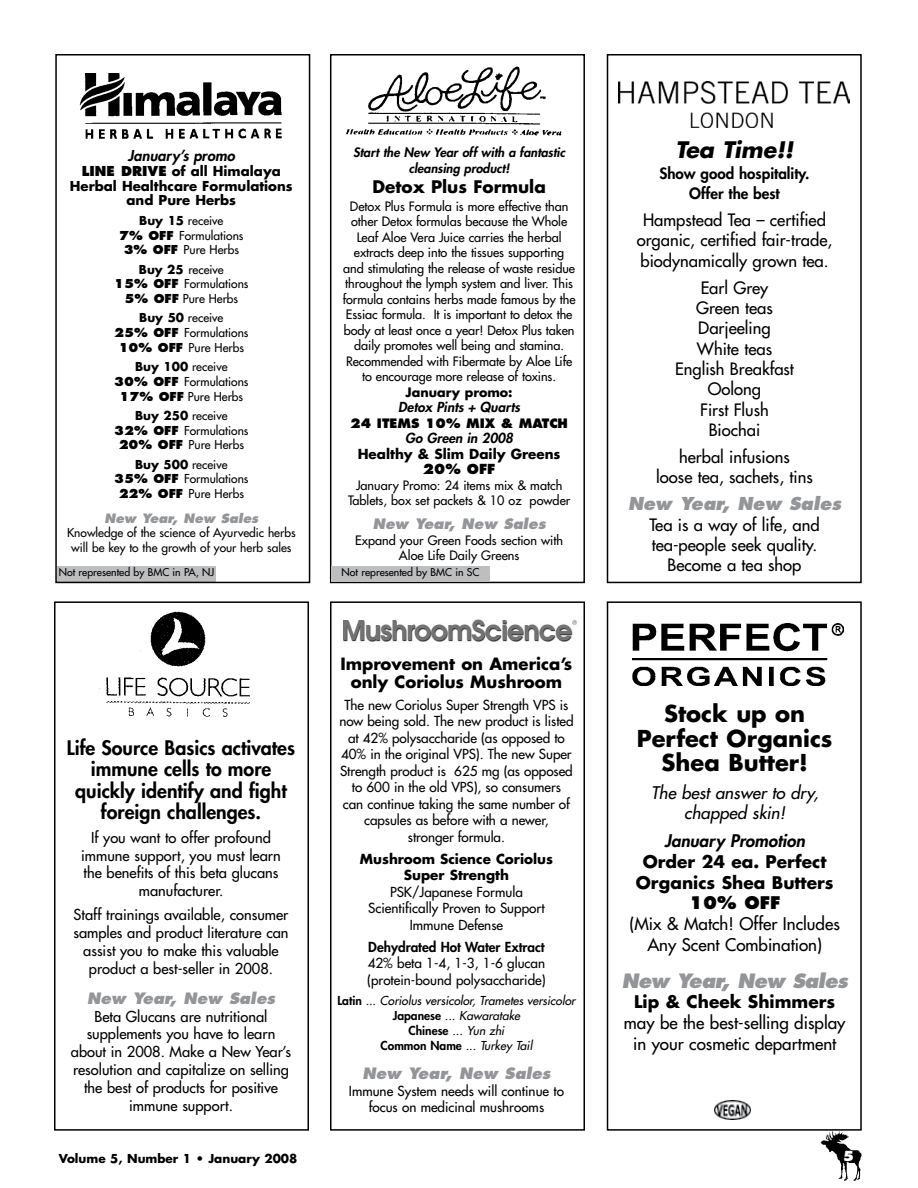
<style>
.page{position:relative;width:918px;height:1188px;background:#fff}
.page>*{position:absolute;margin:0;border:0;box-sizing:border-box;transform-origin:0 0}
.t1{font:700 22.65px/24.6px "Futura";color:#000;text-align:center}
.t2{font:italic 700 22.2px "Futura";color:#000}
.t3{font:800 19.5px/21.1px "Futura";color:#000;text-align:center}
.t4{font:italic 800 19.2px "Futura";letter-spacing:-.03em;color:#939598}
.t5{font:italic 800 17.4px "Futura";color:#939598}
.t6{font:16.95px/20.9px "Futura";color:#000;text-align:center}
.t7{font:700 16.95px/20.9px "Futura";color:#000;text-align:center}
.t8{font:italic 16.95px/20.9px "Futura";color:#000;text-align:center}
.t9{font:italic 800 16.95px "Futura";color:#000}
.t10{font:800 16.95px "Futura";color:#000}
.t11{font:16.65px/20.4px "Futura";color:#000;text-align:center}
.t12{font:700 16.5px/18px "Futura";color:#000;text-align:center}
.t13{font:italic 800 15.3px "Futura";color:#939598}
.t14{font:800 15.15px/20.4px "Futura";color:#000;text-align:center}
.t15{font:14.7px/17.9px "Futura";color:#000;text-align:center}
.t16{font:italic 800 14.7px "Futura";color:#000}
.t17{font:italic 800 14.1px "Futura";color:#939598}
.t18{font:13.5px/16.5px "Futura";letter-spacing:-.005em;color:#000;text-align:center}
.t19{font:700 13.5px/16.5px "Futura";color:#000;text-align:center}
.t20{font:italic 800 13.5px "Futura";color:#000}
.t21{font:800 13.5px "Futura";color:#000}
.t22{font:800 13.5px "Futura";color:#000}
.t23{font:800 13.5px "Futura";color:#fff}
.t24{font:700 13.35px/14.7px "Futura";color:#000;text-align:center}
.t25{font:12.6px/15.5px "Futura";letter-spacing:-.005em;color:#000;text-align:center}
.t26{font:italic 800 12.6px/15.5px "Futura";color:#000;text-align:center}
.t27{font:800 12.6px "Futura";letter-spacing:-.005em;color:#000}
.t28{font:700 12.6px "Futura";color:#000}
.t29{font:italic 800 12.45px "Futura";color:#939598}
.t30{font:12px/14.7px "Futura";color:#000;text-align:center}
.t31{font:italic 12px/15px "Futura";color:#000;text-align:center}
.t32{font:700 12px "Futura";color:#000}
.t33{font:10.5px "Futura";color:#000}
.s1{font-weight:800}
.s2{font-weight:700}
.s3{font-weight:800;font-style:normal}
</style>
<div class="page">
<img style="left:79px;top:73px;width:203px;height:66px">
<img style="left:346px;top:66px;width:216px;height:70px">
<img style="left:632px;top:624px;width:211px;height:61px">
<img style="left:820px;top:1131px;width:42px;height:50px">
<div style="left:57px;top:567px;width:159px;height:15px;background:#bcbec0"></div>
<div style="left:330px;top:601px;width:255px;height:530px;border:2px solid #000"></div>
<div style="left:330px;top:54px;width:255px;height:529px;border:2px solid #000"></div>
<div style="left:607px;top:54px;width:255px;height:529px;border:2px solid #000"></div>
<div style="left:55px;top:54px;width:255px;height:529px;border:2px solid #000"></div>
<div style="left:54px;top:601px;width:255px;height:530px;border:2px solid #000"></div>
<div style="left:607px;top:601px;width:255px;height:530px;border:2px solid #000"></div>
<img style="left:343px;top:619px;width:234px;height:23px">
<img style="left:714px;top:1100px;width:37px;height:19px">
<img style="left:99px;top:611px;width:151px;height:106px">
<img style="left:618px;top:81px;width:232px;height:47px">
<div style="left:331px;top:567px;width:159px;height:15px;background:#bcbec0"></div>
<p class="t16" style="left:128px;top:146px;width:108px">January’s promo</p>
<p class="t24" style="left:70px;top:163px;width:224px"><span class="s1">LINE DRIVE</span> of all Himalaya<br>Herbal Healthcare Formulations and Pure Herbs</p>
<p class="t30" style="left:119px;top:213px;width:126px"><span class="s2">Buy 15</span> receive<br><span class="s1">7% OFF</span> Formulations<br><span class="s1">3% OFF</span> Pure Herbs</p>
<p class="t30" style="left:114px;top:262px;width:136px"><span class="s2">Buy 25</span> receive<br><span class="s1">15% OFF</span> Formulations<br><span class="s1">5% OFF</span> Pure Herbs</p>
<p class="t30" style="left:114px;top:311px;width:136px"><span class="s2">Buy 50</span> receive<br><span class="s1">25% OFF</span> Formulations<br><span class="s1">10% OFF</span> Pure Herbs</p>
<p class="t30" style="left:114px;top:359px;width:136px"><span class="s2">Buy 100</span> receive<br><span class="s1">30% OFF</span> Formulations<br><span class="s1">17% OFF</span> Pure Herbs</p>
<p class="t30" style="left:114px;top:408px;width:136px"><span class="s2">Buy 250</span> receive<br><span class="s1">32% OFF</span> Formulations<br><span class="s1">20% OFF</span> Pure Herbs</p>
<p class="t30" style="left:114px;top:457px;width:136px"><span class="s2">Buy 500</span> receive<br><span class="s1">35% OFF</span> Formulations<br><span class="s1">22% OFF</span> Pure Herbs</p>
<p class="t29" style="left:105px;top:510px;width:155px">New Year, New Sales</p>
<p class="t30" style="left:67px;top:525px;width:230px">Knowledge of the science of Ayurvedic herbs will be key to the growth of your herb sales</p>
<p class="t33" style="left:59px;top:566px;width:157px">Not represented by BMC in PA, NJ</p>
<h3 class="t3" style="left:67px;top:737px;width:230px">Life Source Basics activates immune cells to more quickly identify and fight foreign challenges.</h3>
<p class="t15" style="left:81px;top:828px;width:201px">If you want to offer profound immune support, you must learn the benefits of this beta glucans manufacturer.</p>
<p class="t15" style="left:73px;top:906px;width:217px">Staff trainings available, consumer samples and product literature can assist you to make this valuable product a best-seller in 2008.</p>
<p class="t13" style="left:87px;top:988px;width:189px">New Year, New Sales</p>
<p class="t15" style="left:71px;top:1007px;width:222px">Beta Glucans are nutritional supplements you have to learn about in 2008. Make a New Year’s resolution and capitalize on selling the best of products for positive immune support.</p>
<p class="t26" style="left:353px;top:145px;width:214px">Start the New Year off with a fantastic cleansing product!</p>
<h3 class="t7" style="left:372px;top:176px;width:175px">Detox Plus Formula</h3>
<p class="t25" style="left:343px;top:198px;width:234px">Detox Plus Formula is more effective than other Detox formulas because the Whole Leaf Aloe Vera Juice carries the herbal extracts deep into the tissues supporting and stimulating the release of waste residue throughout the lymph system and liver. This formula contains herbs made famous by the Essiac formula. It is important to detox the body at least once a year! Detox Plus taken daily promotes well being and stamina.<br>Recommended with Fibermate by Aloe Life to encourage more release of toxins.</p>
<p class="t28" style="left:406px;top:383px;width:108px">January promo:</p>
<p class="t20" style="left:398px;top:398px;width:123px">Detox Pints + Quarts</p>
<p class="t27" style="left:350px;top:415px;width:219px">24 ITEMS 10% MIX &amp; MATCH</p>
<p class="t20" style="left:405px;top:429px;width:109px">Go Green in 2008</p>
<p class="t19" style="left:358px;top:445px;width:204px">Healthy &amp; Slim Daily Greens</p>
<p class="t22" style="left:423px;top:461px;width:74px">20% OFF</p>
<p class="t25" style="left:348px;top:477px;width:224px">January Promo: 24 items mix &amp; match<br>Tablets, box set packets &amp; 10 oz powder</p>
<p class="t17" style="left:373px;top:515px;width:174px">New Year, New Sales</p>
<p class="t25" style="left:355px;top:532px;width:209px">Expand your Green Foods section with<br>Aloe Life Daily Greens</p>
<p class="t33" style="left:342px;top:566px;width:139px">Not represented by BMC in SC</p>
<h3 class="t12" style="left:341px;top:654px;width:233px">Improvement on America’s only Coriolus Mushroom</h3>
<p class="t18" style="left:339px;top:696px;width:236px">The new Coriolus Super Strength VPS is now being sold. The new product is listed at 42% polysaccharide (as opposed to 40% in the original VPS). The new Super Strength product is 625 mg (as opposed to 600 in the old VPS), so consumers<br>can continue taking the same number of capsules as before with a newer,<br>stronger formula.</p>
<p class="t19" style="left:360px;top:850px;width:194px">Mushroom Science Coriolus<br>Super Strength</p>
<p class="t18" style="left:368px;top:883px;width:178px">PSK/Japanese Formula<br>Scientifically Proven to Support<br>Immune Defense</p>
<p class="t21" style="left:368px;top:938px;width:178px">Dehydrated Hot Water Extract</p>
<p class="t18" style="left:367px;top:955px;width:180px;text-align:left">42% beta 1-4, 1-3, 1-6 glucan (protein-bound polysaccharide)</p>
<p class="t31" style="left:337px;top:993px;width:239px"><span class="s3">Latin</span> ... Coriolus versicolor, Trametes versicolor<br><span class="s3">Japanese</span> ... Kawaratake<br><span class="s3">Chinese</span> ... Yun zhi<br><span class="s3">Common Name</span> ... Turkey Tail</p>
<p class="t13" style="left:363px;top:1064px;width:189px">New Year, New Sales</p>
<p class="t18" style="left:349px;top:1082px;width:217px">Immune System needs will continue to focus on medicinal mushrooms</p>
<h2 class="t2" style="left:676px;top:135px;width:119px">Tea Time!!</h2>
<p class="t14" style="left:659px;top:163px;width:152px">Show good hospitality.<br>Offer the best</p>
<h3 class="t11" style="left:637px;top:209px;width:197px">Hampstead Tea – certified organic, certified fair-trade, biodynamically grown tea.</h3>
<h3 class="t11" style="left:675px;top:277px;width:120px">Earl Grey<br>Green teas<br>Darjeeling<br>White teas<br>English Breakfast<br>Oolong<br>First Flush<br>Biochai</h3>
<h3 class="t11" style="left:656px;top:446px;width:158px">herbal infusions<br>loose tea, sachets, tins</h3>
<h3 class="t5" style="left:628px;top:493px;width:214px">New Year, New Sales</h3>
<h3 class="t11" style="left:649px;top:514px;width:172px">Tea is a way of life, and tea-people seek quality.<br>Become a tea shop</h3>
<h1 class="t1" style="left:637px;top:701px;width:197px">Stock up on<br>Perfect Organics<br>Shea Butter!</h1>
<h3 class="t8" style="left:651px;top:782px;width:169px">The best answer to dry, chapped skin!</h3>
<h3 class="t9" style="left:664px;top:829px;width:142px">January Promotion</h3>
<h3 class="t7" style="left:636px;top:851px;width:199px">Order 24 ea. Perfect<br>Organics Shea Butters</h3>
<h3 class="t10" style="left:689px;top:893px;width:93px">10% OFF</h3>
<h3 class="t6" style="left:630px;top:913px;width:212px">(Mix &amp; Match! Offer Includes<br>Any Scent Combination)</h3>
<h3 class="t4" style="left:622px;top:969px;width:227px">New Year, New Sales</h3>
<h3 class="t7" style="left:634px;top:991px;width:202px">Lip &amp; Cheek Shimmers</h3>
<h3 class="t6" style="left:624px;top:1012px;width:223px">may be the best-selling display in your cosmetic department</h3>
<p class="t32" style="left:59px;top:1150px;width:240px">Volume 5, Number 1 • January 2008</p>
<p class="t23" style="left:843px;top:1147px;width:13px">5</p>
</div>
